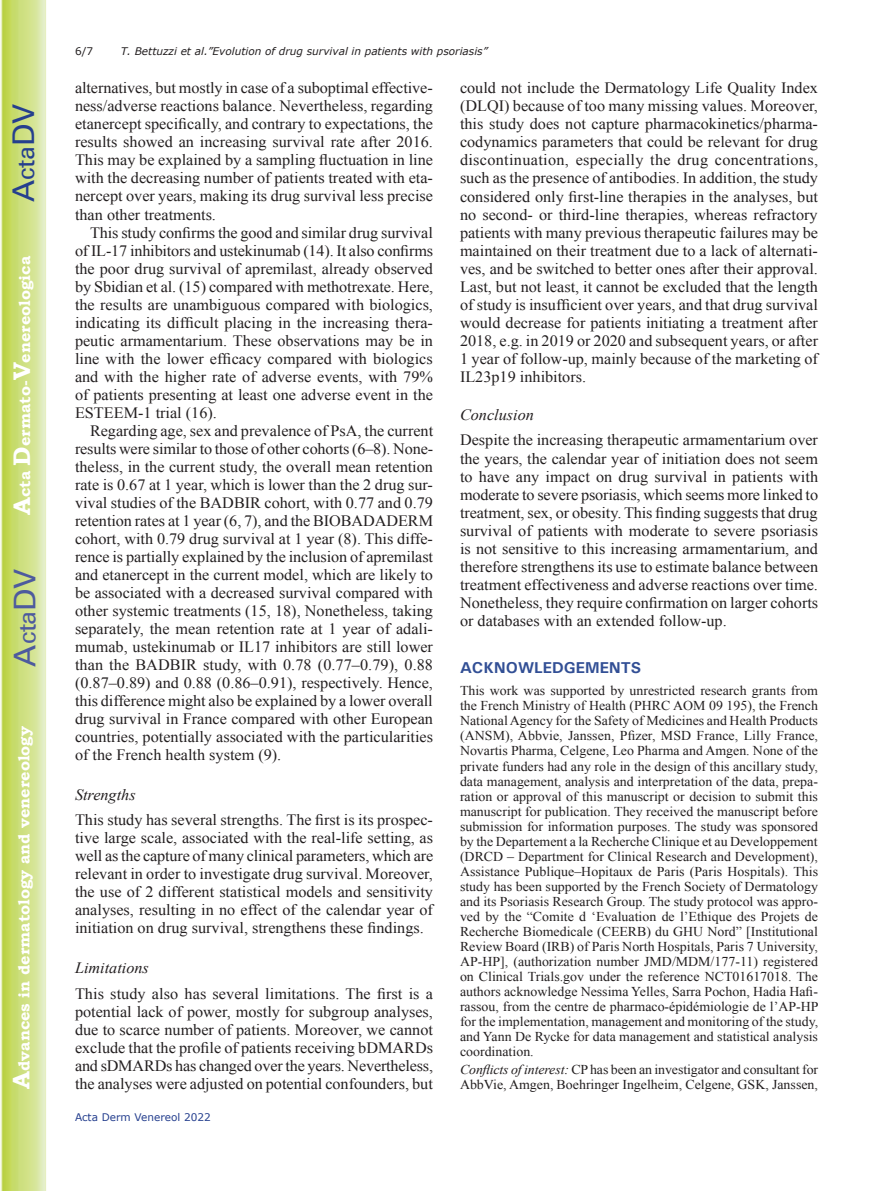
<style>
.page{position:relative;width:893px;height:1191px;background:#fff}
.page>*{position:absolute;margin:0;border:0;box-sizing:border-box;transform-origin:0 0}
.t1{font:30px "Univers";color:#4d5a9e}
.t2{font:30px "Univers";color:#253f8e}
.t3{font:15.75px/18px "Times New Roman";color:#231f20;text-align:justify}
.t4{font:700 15.75px "Bookman Old Style";color:#fff}
.t5{font:italic 15.75px "Times New Roman";color:#231f20}
.t6{font:700 15.75px "Univers";color:#324f95}
.t7{font:13.5px/15px "Times New Roman";color:#231f20;text-align:justify}
.t8{font:italic 10.5px "Verdana";color:#231f20}
.t9{font:10.5px "Verdana";color:#253f8e}
.t10{font:10.5px "Verdana";color:#231f20}
.s1{font-size:24px}
.s2{font-style:italic}
</style>
<div class="page">
<svg style="left:1px;top:0;width:45px;height:1191px;background:#cfe084"></svg>
<h1 class="t2" style="left:6px;top:202px;width:100px;rotate:-90deg">A<span class="s1">cta</span>DV</h1>
<p class="t4" style="left:15px;top:515px;width:260px;rotate:-90deg"><span class="s1">A</span>cta <span class="s1">D</span>ermato-<span class="s1">V</span>enereologica</p>
<h1 class="t1" style="left:7px;top:666px;width:100px;rotate:-90deg">A<span class="s1">cta</span>DV</h1>
<p class="t4" style="left:15px;top:1088px;width:364px;rotate:-90deg"><span class="s1">A</span>dvances in dermatology and venereology</p>
<p class="t10" style="left:75px;top:44px;width:20px">6/7</p>
<p class="t8" style="left:121px;top:44px;width:368px">T. Bettuzzi et al.”Evolution of drug survival in patients with psoriasis”</p>
<p class="t3" style="left:75px;top:79px;width:360px">alternatives, but mostly in case of a suboptimal effective&shy;ness/adverse reactions balance. Nevertheless, regarding etanercept specifically, and contrary to expectations, the results showed an increasing survival rate after 2016.<br>This may be explained by a sampling fluctuation in line with the decreasing number of patients treated with eta&shy;nercept over years, making its drug survival less precise than other treatments.</p>
<p class="t3" style="left:75px;top:223px;width:360px;text-indent:15px">This study confirms the good and similar drug survival of IL-17 inhibitors and ustekinumab (14). It also confirms the poor drug survival of apremilast, already observed by Sbidian et al. (15) compared with methotrexate. Here, the results are unambiguous compared with biologics, indicating its difficult placing in the increasing thera&shy;peutic armamentarium. These observations may be in line with the lower efficacy compared with biologics and with the higher rate of adverse events, with 79% of patients presenting at least one adverse event in the ESTEEM-1 trial (16).</p>
<p class="t3" style="left:75px;top:421px;width:360px;text-indent:15px">Regarding age, sex and prevalence of PsA, the current results were similar to those of other cohorts (6–8). None&shy;theless, in the current study, the overall mean retention rate is 0.67 at 1 year, which is lower than the 2 drug sur&shy;vival studies of the BADBIR cohort, with 0.77 and 0.79 retention rates at 1 year (6, 7), and the BIOBADADERM cohort, with 0.79 drug survival at 1 year (8). This diffe&shy;rence is partially explained by the inclusion of apremilast and etanercept in the current model, which are likely to be associated with a decreased survival compared with other systemic treatments (15, 18), Nonetheless, taking separately, the mean retention rate at 1 year of adali&shy;mumab, ustekinumab or IL17 inhibitors are still lower than the BADBIR study, with 0.78 (0.77–0.79), 0.88 (0.87–0.89) and 0.88 (0.86–0.91), respectively. Hence, this difference might also be explained by a lower overall drug survival in France compared with other European countries, potentially associated with the particularities of the French health system (9).</p>
<p class="t5" style="left:75px;top:783px;width:62px">Strengths</p>
<p class="t3" style="left:75px;top:810px;width:360px">This study has several strengths. The first is its prospec&shy;tive large scale, associated with the real-life setting, as well as the capture of many clinical parameters, which are relevant in order to investigate drug survival. Moreover, the use of 2 different statistical models and sensitivity analyses, resulting in no effect of the calendar year of initiation on drug survival, strengthens these findings.</p>
<p class="t5" style="left:75px;top:957px;width:75px">Limitations</p>
<p class="t3" style="left:75px;top:984px;width:360px">This study also has several limitations. The first is a potential lack of power, mostly for subgroup analyses, due to scarce number of patients. Moreover, we cannot exclude that the profile of patients receiving bDMARDs and sDMARDs has changed over the years. Nevertheless, the analyses were adjusted on potential confounders, but</p>
<p class="t9" style="left:75px;top:1110px;width:137px">Acta Derm Venereol 2022</p>
<p class="t3" style="left:460px;top:79px;width:360px">could not include the Dermatology Life Quality Index (DLQI) because of too many missing values. Moreover, this study does not capture pharmacokinetics/pharma&shy;codynamics parameters that could be relevant for drug discontinuation, especially the drug concentrations, such as the presence of antibodies. In addition, the study considered only first-line therapies in the analyses, but no second- or third-line therapies, whereas refractory patients with many previous therapeutic failures may be maintained on their treatment due to a lack of alternati&shy;ves, and be switched to better ones after their approval.<br>Last, but not least, it cannot be excluded that the length of study is insufficient over years, and that drug survival would decrease for patients initiating a treatment after 2018, e.g. in 2019 or 2020 and subsequent years, or after 1 year of follow-up, mainly because of the marketing of IL23p19 inhibitors.</p>
<p class="t5" style="left:460px;top:404px;width:75px">Conclusion</p>
<p class="t3" style="left:460px;top:431px;width:360px">Despite the increasing therapeutic armamentarium over the years, the calendar year of initiation does not seem to have any impact on drug survival in patients with moderate to severe psoriasis, which seems more linked to treatment, sex, or obesity. This finding suggests that drug survival of patients with moderate to severe psoriasis is not sensitive to this increasing armamentarium, and therefore strengthens its use to estimate balance between treatment effectiveness and adverse reactions over time.<br>Nonetheless, they require confirmation on larger cohorts or databases with an extended follow-up.</p>
<p class="t6" style="left:460px;top:657px;width:183px">ACKNOWLEDGEMENTS</p>
<p class="t7" style="left:460px;top:683px;width:360px">This work was supported by unrestricted research grants from the French Ministry of Health (PHRC AOM 09 195), the French National Agency for the Safety of Medicines and Health Products (ANSM), Abbvie, Janssen, Pfizer, MSD France, Lilly France, Novartis Pharma, Celgene, Leo Pharma and Amgen. None of the private funders had any role in the design of this ancillary study, data management, analysis and interpretation of the data, prepa&shy;ration or approval of this manuscript or decision to submit this manuscript for publication. They received the manuscript before submission for information purposes. The study was sponsored by the Departement a la Recherche Clinique et au Developpement (DRCD – Department for Clinical Research and Development), Assistance Publique–Hopitaux de Paris (Paris Hospitals). This study has been supported by the French Society of Dermatology and its Psoriasis Research Group. The study protocol was appro&shy;ved by the “Comite d ‘Evaluation de l’Ethique des Projets de Recherche Biomedicale (CEERB) du GHU Nord” [Institutional Review Board (IRB) of Paris North Hospitals, Paris 7 University, AP-HP], (authorization number JMD/MDM/177-11) registered on Clinical Trials.gov under the reference NCT01617018. The authors acknowledge Nessima Yelles, Sarra Pochon, Hadia Hafi&shy;rassou, from the centre de pharmaco-épidémiologie de l’AP-HP for the implementation, management and monitoring of the study, and Yann De Rycke for data management and statistical analysis coordination.</p>
<p class="t7" style="left:460px;top:1061px;width:360px"><span class="s2">Conflicts of interest:</span> CP has been an investigator and consultant for<br>AbbVie, Amgen, Boehringer Ingelheim, Celgene, GSK, Janssen,</p>
</div>
